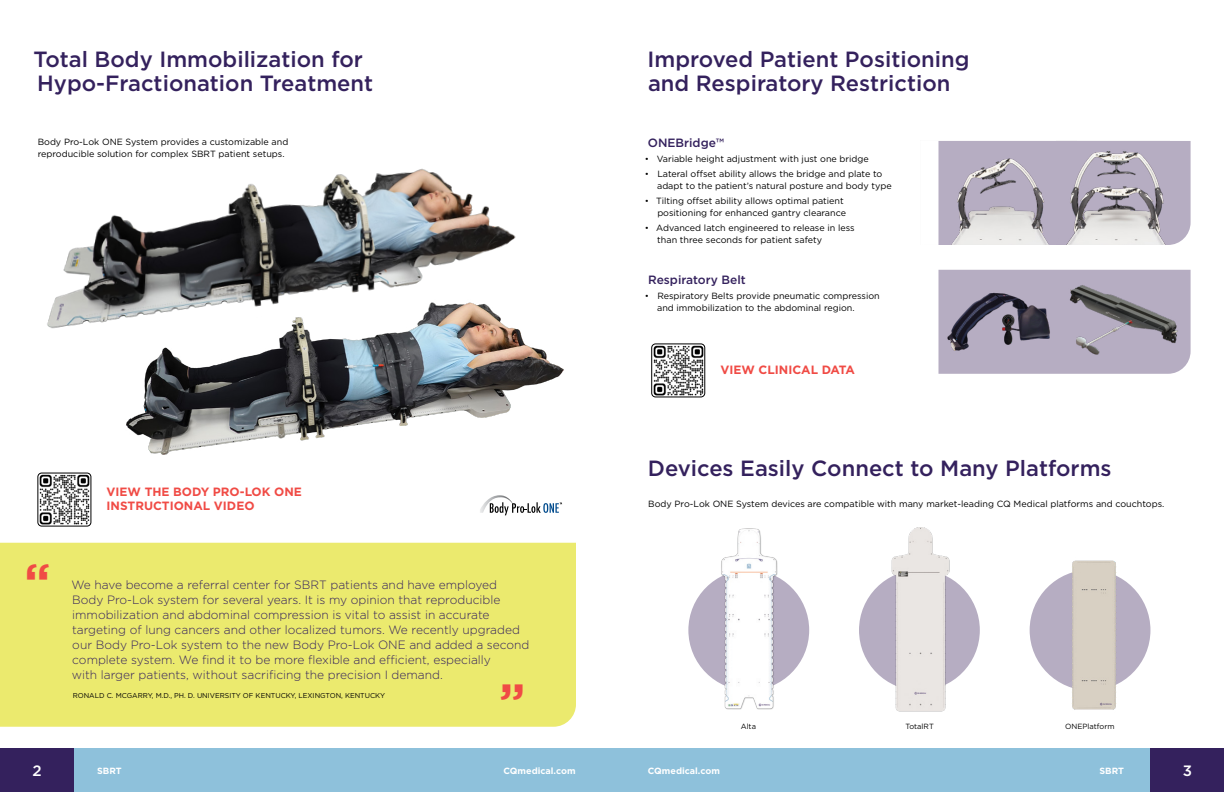
<style>
.page{position:relative;width:1224px;height:792px;background:#fff}
.page>*{position:absolute;margin:0;border:0;box-sizing:border-box;transform-origin:0 0}
.t1{font:700 48px "Gotham";color:#f04b45}
.Page_Heading{font:500 22px/24px "Gotham";color:#34215d}
.t2{font:500 15px "Gotham";color:#fff}
.t3{font:300 12px/15px "Gotham";color:#34215d}
.t4{font:700 12px/14px "Gotham";color:#f04b45}
.Product_Name____0625_from_top{font:500 12px "Gotham";color:#34215d}
.t5{font:9px/12px "Gotham";color:#000}
.t6{font:700 9px "Gotham";color:#fff}
.t7{font:7.5px "Gotham";color:#000}
.t8{font:7px "Gotham";color:#000}
.s1{font-weight:300}
</style>
<div class="page">
<div style="left:72px;top:749px;width:540px;height:43px;background:#8ec1db"></div>
<div style="left:612px;top:749px;width:540px;height:43px;background:#8ec1db"></div>
<div style="left:0;top:749px;width:74px;height:43px;background:#34215d"></div>
<div style="left:1150px;top:749px;width:74px;height:43px;background:#34215d"></div>
<svg style="left:480px;top:495px;width:82px;height:20px"></svg>
<div style="left:0;top:543px;width:576px;height:184px;background:#ebea6e"></div>
<svg style="left:1170px;top:141px;width:21px;height:104px;background:#bbb2c6"></svg>
<div style="left:939px;top:270px;width:252px;height:104px;background:#b6adc2"></div>
<div style="left:688px;top:570px;width:121px;height:121px;background:#b6adc2;border-radius:50%"></div>
<div style="left:1030px;top:570px;width:120px;height:121px;background:#b6adc2;border-radius:50%"></div>
<div style="left:859px;top:570px;width:121px;height:121px;background:#b6adc2;border-radius:50%"></div>
<img style="left:39px;top:475px;width:50px;height:50px">
<div style="left:37px;top:473px;width:54px;height:54px;border:1px solid #000;border-radius:4px"></div>
<img style="left:653px;top:345px;width:50px;height:50px">
<div style="left:651px;top:343px;width:54px;height:54px;border:1px solid #000;border-radius:4px"></div>
<img style="left:47px;top:168px;width:469px;height:161px">
<img style="left:938px;top:141px;width:119px;height:104px">
<img style="left:1057px;top:141px;width:113px;height:104px">
<img style="left:1069px;top:283px;width:110px;height:72px">
<img style="left:708px;top:528px;width:81px;height:182px">
<img style="left:886px;top:527px;width:67px;height:185px">
<img style="left:1066px;top:560px;width:56px;height:150px">
<img style="left:110px;top:275px;width:454px;height:179px">
<img style="left:946px;top:290px;width:106px;height:63px">
<p class="Page_Heading" style="left:34px;top:47px;width:341px">Total Body Immobilization for<br>Hypo-Fractionation Treatment</p>
<p class="t5" style="left:38px;top:135px;width:252px">Body Pro-Lok ONE System provides a customizable and reproducible solution for complex SBRT patient setups.</p>
<p class="t1" style="left:25px;top:549px;width:27px">“</p>
<p class="t4" style="left:107px;top:485px;width:197px">VIEW THE BODY PRO-LOK ONE<br>INSTRUCTIONAL VIDEO</p>
<p class="t3" style="left:71px;top:577px;width:460px">We have become a referral center for SBRT patients and have employed Body Pro-Lok system for several years. It is my opinion that reproducible immobilization and abdominal compression is vital to assist in accurate targeting of lung cancers and other localized tumors. We recently upgraded our Body Pro-Lok system to the new Body Pro-Lok ONE and added a second complete system. We find it to be more flexible and efficient, especially<br>with larger patients, without sacrificing the precision I demand.</p>
<p class="t8" style="left:73px;top:692px;width:314px">RONALD C. MCGARRY, M.D., PH. D. UNIVERSITY OF KENTUCKY, LEXINGTON, KENTUCKY</p>
<p class="t1" style="left:500px;top:669px;width:27px">”</p>
<p class="Page_Heading" style="left:648px;top:46px;width:323px">Improved Patient Positioning and Respiratory Restriction</p>
<p class="Product_Name____0625_from_top" style="left:648px;top:135px;width:78px">ONEBridge™</p>
<p class="t5" style="left:645px;top:153px;width:226px"><span class="s1">•</span> Variable height adjustment with just one bridge</p>
<p class="t5" style="left:657px;top:168px;width:236px;text-indent:-12px"><span class="s1">•</span> Lateral offset ability allows the bridge and plate to adapt to the patient’s natural posture and body type</p>
<p class="t5" style="left:645px;top:195px;width:203px;text-align:right"><span class="s1">•</span> Tilting offset ability allows optimal patient positioning for enhanced gantry clearance</p>
<p class="t5" style="left:657px;top:221px;width:199px;text-indent:-13px"><span class="s1">•</span> Advanced latch engineered to release in less than three seconds for patient safety</p>
<p class="Product_Name____0625_from_top" style="left:648px;top:272px;width:99px">Respiratory Belt</p>
<p class="t5" style="left:657px;top:289px;width:224px;text-indent:-12px"><span class="s1">•</span> Respiratory Belts provide pneumatic compression and immobilization to the abdominal region.</p>
<p class="t4" style="left:720px;top:363px;width:136px">VIEW CLINICAL DATA</p>
<p class="Page_Heading" style="left:648px;top:456px;width:465px">Devices Easily Connect to Many Platforms</p>
<p class="t5" style="left:648px;top:497px;width:518px">Body Pro-Lok ONE System devices are compatible with many market-leading CQ Medical platforms and couchtops.</p>
<p class="t7" style="left:741px;top:721px;width:17px">Alta</p>
<p class="t7" style="left:906px;top:721px;width:30px">TotalRT</p>
<p class="t7" style="left:1065px;top:721px;width:51px">ONEPlatform</p>
<h3 class="t2" style="left:32px;top:761px;width:11px">2</h3>
<p class="t6" style="left:97px;top:765px;width:26px">SBRT</p>
<p class="t6" style="left:504px;top:765px;width:74px">CQmedical.com</p>
<p class="t6" style="left:648px;top:765px;width:74px">CQmedical.com</p>
<p class="t6" style="left:1100px;top:765px;width:26px">SBRT</p>
<h3 class="t2" style="left:1183px;top:761px;width:11px">3</h3>
</div>
